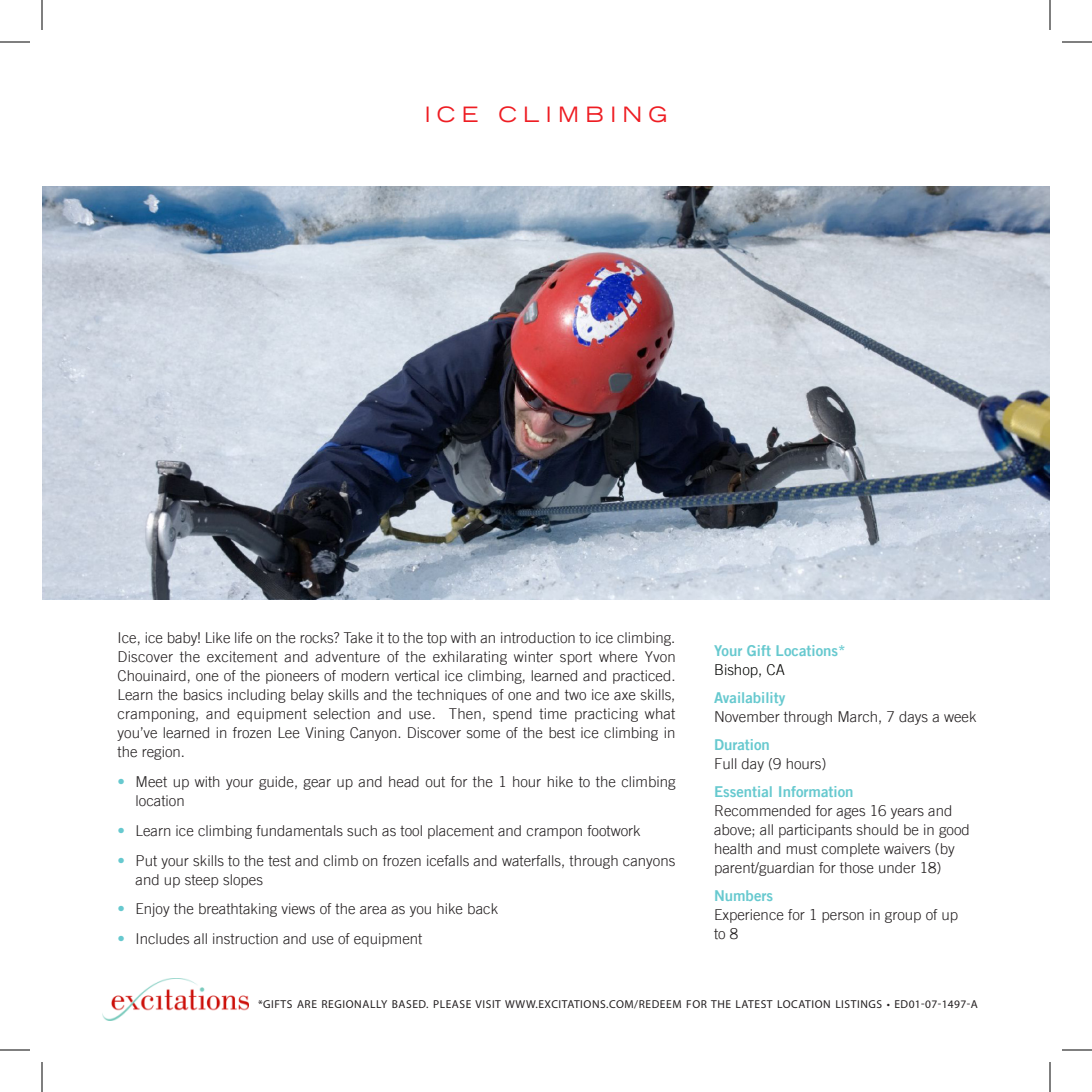
<style>
.page{position:relative;width:1092px;height:1092px;background:#fff}
.page>*{position:absolute;margin:0;border:0;box-sizing:border-box;transform-origin:0 0}
.Head{font:expanded 21px "Trade Gothic LT";letter-spacing:.3em;color:#ee1d23}
.t1{font:300 15px/19px "Trade Gothic LT";color:#231f20}
.t2{font:15px/19px "Trade Gothic LT Bold Two";color:#67c9cf}
.t3{font:300 15px/29.8px "Trade Gothic LT";color:#67c9cf}
.t4{font:11.6px "Myriad Pro";letter-spacing:.05em;color:#231f20}
.s1{font-family:"Trade Gothic LT";font-weight:300;color:#040503}
.s2{font-family:"Trade Gothic LT Bold Two";font-weight:400;color:#67c9cf}
</style>
<div class="page">
<img style="left:102px;top:978px;width:147px;height:42px">
<img style="left:42px;top:186px;width:1008px;height:414px">
<hr style="left:0;top:42px;width:30px;height:1px;background:#000">
<hr style="left:1062px;top:42px;width:30px;height:1px;background:#000">
<hr style="left:0;top:1050px;width:30px;height:1px;background:#000">
<hr style="left:1062px;top:1050px;width:30px;height:1px;background:#000">
<hr style="left:42px;top:0;width:1px;height:30px;background:#000">
<hr style="left:42px;top:1062px;width:1px;height:30px;background:#000">
<hr style="left:1050px;top:0;width:1px;height:30px;background:#000">
<hr style="left:1050px;top:1062px;width:1px;height:30px;background:#000">
<p class="Head" style="left:425px;top:100px;width:244px">ICE CLIMBING</p>
<p class="t1" style="left:118px;top:628px;width:560px;text-align:justify">Ice, ice baby! Like life on the rocks? Take it to the top with an introduction to ice climbing.<br>Discover the excitement and adventure of the exhilarating winter sport where Yvon Chouinaird, one of the pioneers of modern vertical ice climbing, learned and practiced.<br>Learn the basics including belay skills and the techniques of one and two ice axe skills, cramponing, and equipment selection and use. Then, spend time practicing what you’ve learned in frozen Lee Vining Canyon. Discover some of the best ice climbing in the region.</p>
<p class="t1" style="left:136px;top:772px;width:541px">Meet up with your guide, gear up and head out for the 1 hour hike to the climbing location</p>
<p class="t1" style="left:136px;top:821px;width:507px">Learn ice climbing fundamentals such as tool placement and crampon footwork</p>
<p class="t1" style="left:136px;top:851px;width:541px">Put your skills to the test and climb on frozen icefalls and waterfalls, through canyons and up steep slopes</p>
<p class="t1" style="left:136px;top:899px;width:364px">Enjoy the breathtaking views of the area as you hike back</p>
<p class="t1" style="left:136px;top:929px;width:288px">Includes all instruction and use of equipment</p>
<p class="t3" style="left:118px;top:767px;width:9px">•</p>
<p class="t3" style="left:118px;top:815px;width:9px">• •</p>
<p class="t3" style="left:118px;top:894px;width:9px">• •</p>
<p class="t2" style="left:714px;top:641px;width:133px">Your Gift Locations*<br><span class="s1">Bishop, CA</span></p>
<p class="t1" style="left:714px;top:688px;width:264px"><span class="s2">Availability<br></span>November through March, 7 days a week</p>
<p class="t1" style="left:714px;top:735px;width:114px"><span class="s2">Duration<br></span>Full day (9 hours)</p>
<p class="t1" style="left:714px;top:782px;width:257px"><span class="s2">Essential Information<br></span>Recommended for ages 16 years and above; all participants should be in good health and must complete waivers (by parent/guardian for those under 18)</p>
<p class="t1" style="left:714px;top:886px;width:246px"><span class="s2">Numbers<br></span>Experience for 1 person in group of up to 8</p>
<p class="t4" style="left:258px;top:997px;width:389px">*GIFTS ARE REGIONALLY BASED. PLEASE VISIT WWW.EXCITATIONS.COM/REDEEM</p>
<p class="t4" style="left:686px;top:997px;width:293px">FOR THE LATEST LOCATION LISTINGS • ED01-07-1497-A</p>
</div>
